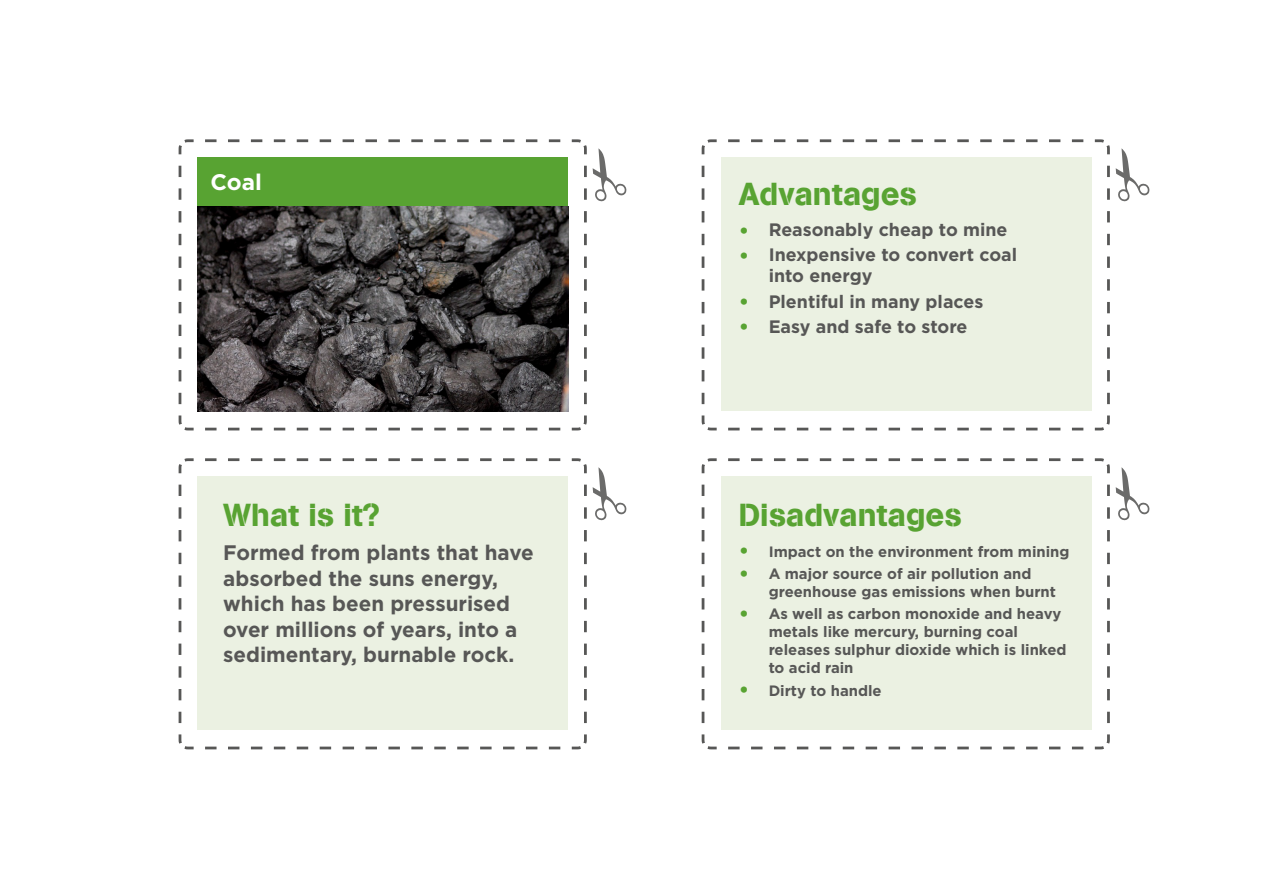
<style>
.page{position:relative;width:1263px;height:893px;background:#fff}
.page>*{position:absolute;margin:0;border:0;box-sizing:border-box;transform-origin:0 0}
.t1{font:31.5px "AG Book Stencil";color:#58a332}
.t2{font:700 22.5px "Gotham";color:#fff}
.t3{font:700 21px/25.5px "Gotham";color:#575756}
.t4{font:700 18px/21px "Gotham";color:#575756}
.t5{font:700 15px/18px "Gotham";color:#575756}
.s1{font-size:21px;color:#58a332}
</style>
<div class="page">
<svg style="left:701px;top:458px;width:409px;height:292px"></svg>
<div style="left:721px;top:476px;width:370px;height:254px;background:#ebf1e2"></div>
<svg style="left:178px;top:458px;width:409px;height:292px"></svg>
<div style="left:198px;top:476px;width:370px;height:254px;background:#ebf1e2"></div>
<svg style="left:178px;top:139px;width:409px;height:292px"></svg>
<div style="left:198px;top:158px;width:370px;height:253px;background:#58a332"></div>
<svg style="left:701px;top:139px;width:409px;height:292px"></svg>
<div style="left:721px;top:158px;width:370px;height:253px;background:#ebf1e2"></div>
<img style="left:198px;top:207px;width:370px;height:204px">
<svg style="left:584px;top:463px;width:3px;height:260px"></svg>
<svg style="left:1107px;top:463px;width:3px;height:260px"></svg>
<svg style="left:584px;top:144px;width:3px;height:260px"></svg>
<svg style="left:1107px;top:144px;width:3px;height:260px"></svg>
<h2 class="t2" style="left:210px;top:167px;width:53px">Coal</h2>
<h1 class="t1" style="left:223px;top:496px;width:159px">What is it?</h1>
<h3 class="t3" style="left:223px;top:540px;width:312px">Formed from plants that have absorbed the suns energy, which has been pressurised over millions of years, into a sedimentary, burnable rock.</h3>
<h1 class="t1" style="left:739px;top:175px;width:180px">Advantages</h1>
<p class="t4" style="left:739px;top:219px;width:270px"><span class="s1">•</span> Reasonably cheap to mine</p>
<p class="t4" style="left:769px;top:244px;width:250px;text-indent:-30px"><span class="s1">•</span> Inexpensive to convert coal into energy</p>
<p class="t4" style="left:739px;top:291px;width:246px"><span class="s1">•</span> Plentiful in many places</p>
<p class="t4" style="left:739px;top:316px;width:230px"><span class="s1">•</span> Easy and safe to store</p>
<h1 class="t1" style="left:739px;top:496px;width:225px">Disadvantages</h1>
<p class="t5" style="left:739px;top:542px;width:332px"><span class="s1">•</span> Impact on the environment from mining</p>
<p class="t5" style="left:769px;top:565px;width:289px;text-indent:-30px"><span class="s1">•</span> A major source of air pollution and greenhouse gas emissions when burnt</p>
<p class="t5" style="left:769px;top:605px;width:299px;text-indent:-30px"><span class="s1">•</span> As well as carbon monoxide and heavy metals like mercury, burning coal releases sulphur dioxide which is linked to acid rain</p>
<p class="t5" style="left:739px;top:681px;width:144px"><span class="s1">•</span> Dirty to handle</p>
</div>
